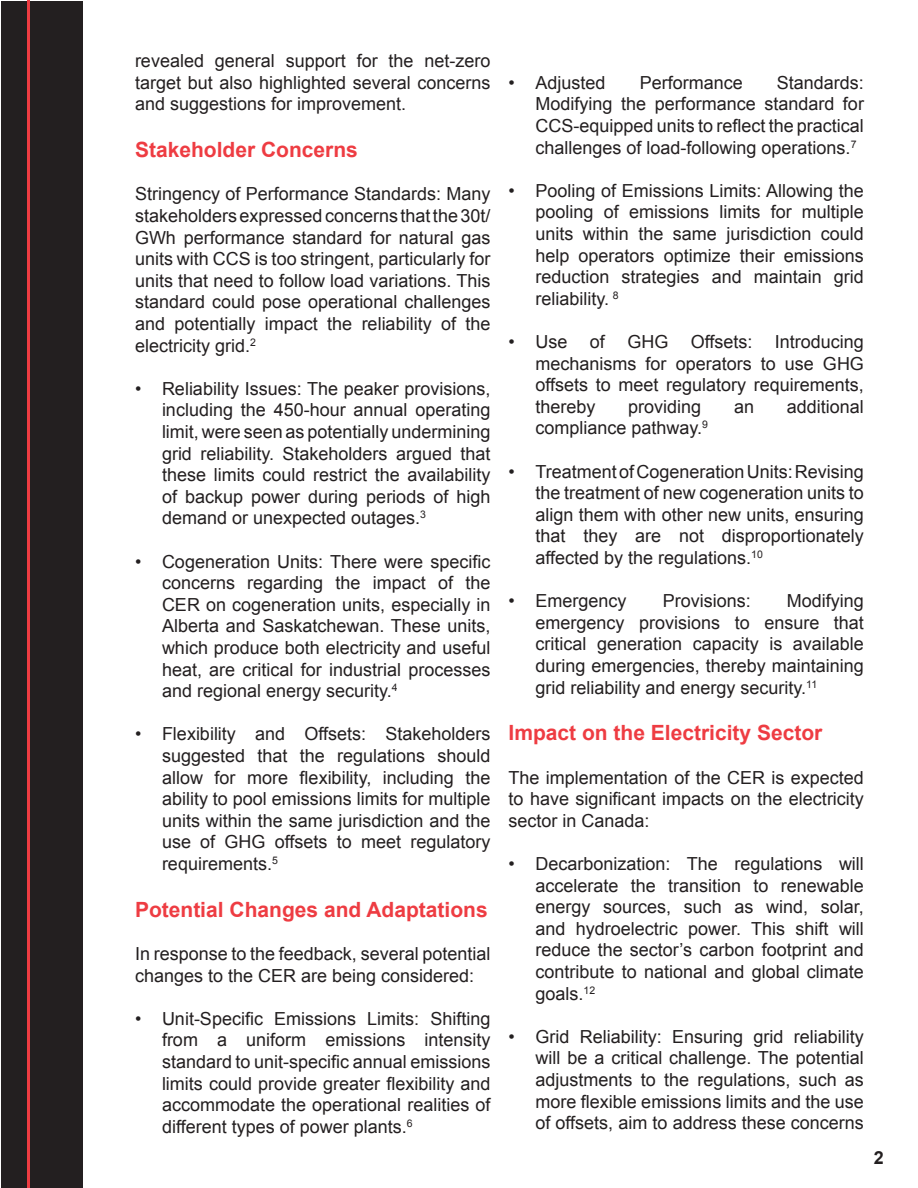
<style>
.page{position:relative;width:918px;height:1188px;background:#fff}
.page>*{position:absolute;margin:0;border:0;box-sizing:border-box;transform-origin:0 0}
.t1{font:700 21px "Arial";color:#ee3c42}
.t2{font:18px/21.6px "Arial";color:#231f20;text-align:justify}
.t3{font:700 18px "Arial";color:#231f20}
</style>
<div class="page">
<div style="left:1px;top:1px;width:81px;height:1186px;background:#231f20"></div>
<hr style="left:27px;top:0;width:2px;height:1187px;background:#ee3c42">
<p class="t2" style="left:135px;top:50px;width:357px">revealed general support for the net-zero target but also highlighted several concerns and suggestions for improvement.</p>
<p class="t1" style="left:135px;top:136px;width:224px">Stakeholder Concerns</p>
<p class="t2" style="left:135px;top:183px;width:357px">Stringency of Performance Standards: Many stakeholders expressed concerns that the 30t/ GWh performance standard for natural gas units with CCS is too stringent, particularly for units that need to follow load variations. This standard could pose operational challenges and potentially impact the reliability of the electricity grid.<sup>2</sup></p>
<p class="t2" style="left:162px;top:378px;width:330px;text-indent:-27px">• Reliability Issues: The peaker provisions, including the 450-hour annual operating limit, were seen as potentially undermining grid reliability. Stakeholders argued that these limits could restrict the availability of backup power during periods of high demand or unexpected outages.<sup>3</sup></p>
<p class="t2" style="left:162px;top:551px;width:330px;text-indent:-27px">• Cogeneration Units: There were specific concerns regarding the impact of the CER on cogeneration units, especially in Alberta and Saskatchewan. These units, which produce both electricity and useful heat, are critical for industrial processes and regional energy security.<sup>4</sup></p>
<p class="t2" style="left:162px;top:723px;width:330px;text-indent:-27px">• Flexibility and Offsets: Stakeholders suggested that the regulations should allow for more flexibility, including the ability to pool emissions limits for multiple units within the same jurisdiction and the use of GHG offsets to meet regulatory requirements.<sup>5</sup></p>
<p class="t1" style="left:135px;top:895px;width:354px">Potential Changes and Adaptations</p>
<p class="t2" style="left:135px;top:943px;width:357px">In response to the feedback, several potential changes to the CER are being considered:</p>
<p class="t2" style="left:162px;top:1008px;width:330px;text-indent:-27px">• Unit-Specific Emissions Limits: Shifting from a uniform emissions intensity standard to unit-specific annual emissions limits could provide greater flexibility and accommodate the operational realities of different types of power plants.<sup>6</sup></p>
<p class="t2" style="left:508px;top:72px;width:99px">• Adjusted</p>
<p class="t2" style="left:640px;top:72px;width:105px">Performance</p>
<p class="t2" style="left:536px;top:72px;width:330px;text-indent:241px">Standards:<br>Modifying the performance standard for CCS-equipped units to reflect the practical challenges of load-following operations.<sup>7</sup></p>
<p class="t2" style="left:536px;top:180px;width:330px;text-indent:-27px">• Pooling of Emissions Limits: Allowing the pooling of emissions limits for multiple units within the same jurisdiction could help operators optimize their emissions reduction strategies and maintain grid reliability. <sup>8</sup></p>
<p class="t2" style="left:536px;top:331px;width:330px;text-indent:-27px">• Use of GHG Offsets: Introducing mechanisms for operators to use GHG offsets to meet regulatory requirements, thereby</p>
<p class="t2" style="left:628px;top:396px;width:75px">providing</p>
<p class="t2" style="left:734px;top:396px;width:22px">an</p>
<p class="t2" style="left:787px;top:396px;width:79px">additional</p>
<p class="t2" style="left:536px;top:417px;width:174px">compliance pathway.<sup>9</sup></p>
<p class="t2" style="left:536px;top:461px;width:330px;text-indent:-27px">• Treatment of Cogeneration Units: Revising the treatment of new cogeneration units to align them with other new units, ensuring that they are not disproportionately affected by the regulations.<sup>10</sup></p>
<p class="t2" style="left:508px;top:590px;width:120px">• Emergency</p>
<p class="t2" style="left:663px;top:590px;width:90px">Provisions:</p>
<p class="t2" style="left:536px;top:590px;width:330px;text-indent:251px">Modifying emergency provisions to ensure that critical generation capacity is available during emergencies, thereby maintaining grid reliability and energy security.<sup>11</sup></p>
<p class="t1" style="left:508px;top:719px;width:315px">Impact on the Electricity Sector</p>
<p class="t2" style="left:508px;top:767px;width:357px">The implementation of the CER is expected to have significant impacts on the electricity sector in Canada:</p>
<p class="t2" style="left:536px;top:853px;width:330px;text-indent:-27px">• Decarbonization: The regulations will accelerate the transition to renewable energy sources, such as wind, solar, and hydroelectric power. This shift will reduce the sector’s carbon footprint and contribute to national and global climate goals.<sup>12</sup></p>
<p class="t2" style="left:536px;top:1026px;width:330px;text-indent:-27px">• Grid Reliability: Ensuring grid reliability will be a critical challenge. The potential adjustments to the regulations, such as more flexible emissions limits and the use of offsets, aim to address these concerns</p>
<p class="t3" style="left:874px;top:1146px;width:12px">2</p>
</div>
